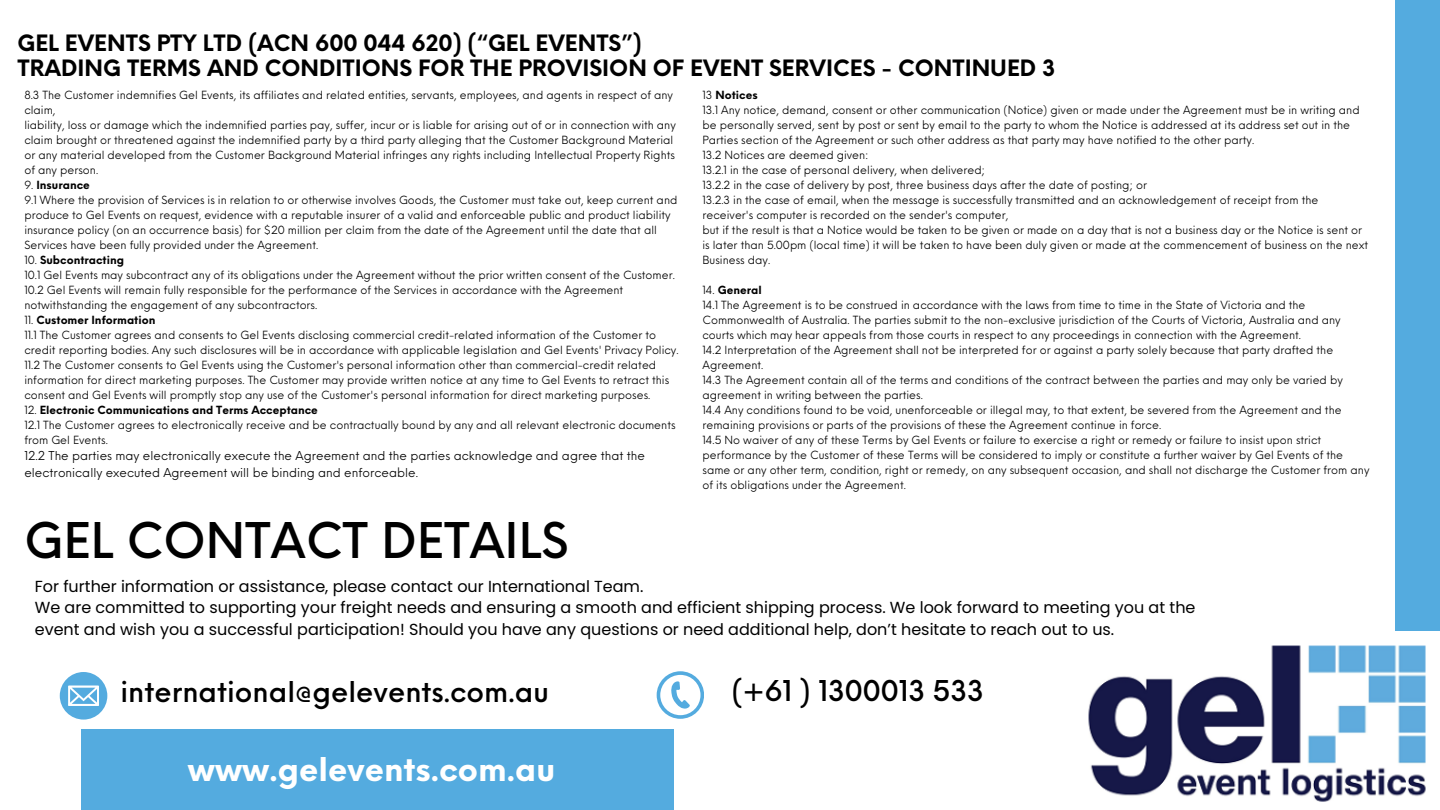
<style>
.page{position:relative;width:1440px;height:810px;background:#fff}
.page>*{position:absolute;margin:0;border:0;box-sizing:border-box;transform-origin:0 0}
.t1{font:500 48px "Neue Einstellung";color:#000}
.t2{font:700 32px "Neue Einstellung";color:#fff}
.t3{font:500 28px "Neue Einstellung";color:#000}
.t4{font:700 22px/25.5px "Neue Einstellung";color:#000}
.t5{font:16px/21.8px "Poppins";color:#000}
.t6{font:12px/16.5px "Neue Einstellung";color:#000}
.t7{font:11px/15px "Neue Einstellung";color:#000}
.t8{font:700 11px "Neue Einstellung";color:#000}
.s1{font-weight:400}
</style>
<div class="page">
<div style="left:1396px;top:0;width:44px;height:810px;background:#54abdf"></div>
<div style="left:81px;top:729px;width:592px;height:81px;background:#54abdf"></div>
<img style="left:1088px;top:632px;width:352px;height:178px">
<div style="left:60px;top:672px;width:47px;height:47px;background:#54abdf;border-radius:50%"></div>
<svg style="left:68px;top:686px;width:31px;height:20px"></svg>
<svg style="left:657px;top:671px;width:47px;height:48px"></svg>
<h4 class="t4" style="left:17px;top:28px;width:1040px">GEL EVENTS PTY LTD (ACN 600 044 620) (“GEL EVENTS”)<br>TRADING TERMS AND CONDITIONS FOR THE PROVISION OF EVENT SERVICES - CONTINUED 3</h4>
<p class="t7" style="left:24px;top:87px;width:650px">8.3 The Customer indemnifies Gel Events, its affiliates and related entities, servants, employees, and agents in respect of any claim,</p>
<p class="t7" style="left:24px;top:117px;width:653px">liability, loss or damage which the indemnified parties pay, suffer, incur or is liable for arising out of or in connection with any claim brought or threatened against the indemnified party by a third party alleging that the Customer Background Material or any material developed from the Customer Background Material infringes any rights including Intellectual Property Rights of any person.</p>
<p class="t8" style="left:24px;top:175px;width:67px"><span class="s1">9.</span> Insurance</p>
<p class="t7" style="left:24px;top:192px;width:655px">9.1 Where the provision of Services is in relation to or otherwise involves Goods, the Customer must take out, keep current and produce to Gel Events on request, evidence with a reputable insurer of a valid and enforceable public and product liability insurance policy (on an occurrence basis) for $20 million per claim from the date of the Agreement until the date that all Services have been fully provided under the Agreement.</p>
<p class="t8" style="left:24px;top:250px;width:101px"><span class="s1">10.</span> Subcontracting</p>
<p class="t7" style="left:24px;top:267px;width:652px">10.1 Gel Events may subcontract any of its obligations under the Agreement without the prior written consent of the Customer.</p>
<p class="t7" style="left:24px;top:282px;width:600px">10.2 Gel Events will remain fully responsible for the performance of the Services in accordance with the Agreement notwithstanding the engagement of any subcontractors.</p>
<p class="t8" style="left:24px;top:310px;width:133px"><span class="s1">11.</span> Customer Information</p>
<p class="t7" style="left:24px;top:327px;width:656px">11.1 The Customer agrees and consents to Gel Events disclosing commercial credit-related information of the Customer to credit reporting bodies. Any such disclosures will be in accordance with applicable legislation and Gel Events' Privacy Policy.</p>
<p class="t7" style="left:24px;top:357px;width:646px">11.2 The Customer consents to Gel Events using the Customer's personal information other than commercial-credit related information for direct marketing purposes. The Customer may provide written notice at any time to Gel Events to retract this consent and Gel Events will promptly stop any use of the Customer's personal information for direct marketing purposes.</p>
<p class="t8" style="left:24px;top:400px;width:295px"><span class="s1">12.</span> Electronic Communications and Terms Acceptance</p>
<p class="t7" style="left:24px;top:417px;width:653px">12.1 The Customer agrees to electronically receive and be contractually bound by any and all relevant electronic documents from Gel Events.</p>
<p class="t6" style="left:24px;top:446px;width:622px">12.2 The parties may electronically execute the Agreement and the parties acknowledge and agree that the electronically executed Agreement will be binding and enforceable.</p>
<p class="t8" style="left:703px;top:85px;width:57px"><span class="s1">13</span> Notices</p>
<p class="t7" style="left:703px;top:102px;width:659px">13.1 Any notice, demand, consent or other communication (Notice) given or made under the Agreement must be in writing and be personally served, sent by post or sent by email to the party to whom the Notice is addressed at its address set out in the<br>Parties section of the Agreement or such other address as that party may have notified to the other party.</p>
<p class="t7" style="left:703px;top:147px;width:168px">13.2 Notices are deemed given:</p>
<p class="t7" style="left:703px;top:162px;width:284px">13.2.1 in the case of personal delivery, when delivered;</p>
<p class="t7" style="left:703px;top:177px;width:446px">13.2.2 in the case of delivery by post, three business days after the date of posting; or</p>
<p class="t7" style="left:703px;top:192px;width:617px">13.2.3 in the case of email, when the message is successfully transmitted and an acknowledgement of receipt from the receiver's computer is recorded on the sender's computer,</p>
<p class="t7" style="left:703px;top:222px;width:667px">but if the result is that a Notice would be taken to be given or made on a day that is not a business day or the Notice is sent or is later than 5.00pm (local time) it will be taken to have been duly given or made at the commencement of business on the next<br>Business day.</p>
<p class="t8" style="left:703px;top:280px;width:61px"><span class="s1">14.</span> General</p>
<p class="t7" style="left:703px;top:297px;width:640px">14.1 The Agreement is to be construed in accordance with the laws from time to time in the State of Victoria and the<br>Commonwealth of Australia. The parties submit to the non-exclusive jurisdiction of the Courts of Victoria, Australia and any courts which may hear appeals from those courts in respect to any proceedings in connection with the Agreement.</p>
<p class="t7" style="left:703px;top:342px;width:632px">14.2 Interpretation of the Agreement shall not be interpreted for or against a party solely because that party drafted the<br>Agreement.</p>
<p class="t7" style="left:703px;top:372px;width:642px">14.3 The Agreement contain all of the terms and conditions of the contract between the parties and may only be varied by agreement in writing between the parties.</p>
<p class="t7" style="left:703px;top:402px;width:641px">14.4 Any conditions found to be void, unenforceable or illegal may, to that extent, be severed from the Agreement and the remaining provisions or parts of the provisions of these the Agreement continue in force.</p>
<p class="t7" style="left:703px;top:432px;width:668px">14.5 No waiver of any of these Terms by Gel Events or failure to exercise a right or remedy or failure to insist upon strict performance by the Customer of these Terms will be considered to imply or constitute a further waiver by Gel Events of the same or any other term, condition, right or remedy, on any subsequent occasion, and shall not discharge the Customer from any of its obligations under the Agreement.</p>
<h2 class="t1" style="left:24px;top:497px;width:546px">GEL CONTACT DETAILS</h2>
<h5 class="t5" style="left:35px;top:575px;width:1162px">For further information or assistance, please contact our International Team.<br>We are committed to supporting your freight needs and ensuring a smooth and efficient shipping process. We look forward to meeting you at the event and wish you a successful participation! Should you have any questions or need additional help, don’t hesitate to reach out to us.</h5>
<p class="t3" style="left:120px;top:667px;width:430px">international@gelevents.com.au</p>
<h3 class="t3" style="left:732px;top:665px;width:254px">(+61 ) 1300013 533</h3>
<h1 class="t2" style="left:188px;top:740px;width:369px">www.gelevents.com.au</h1>
</div>
